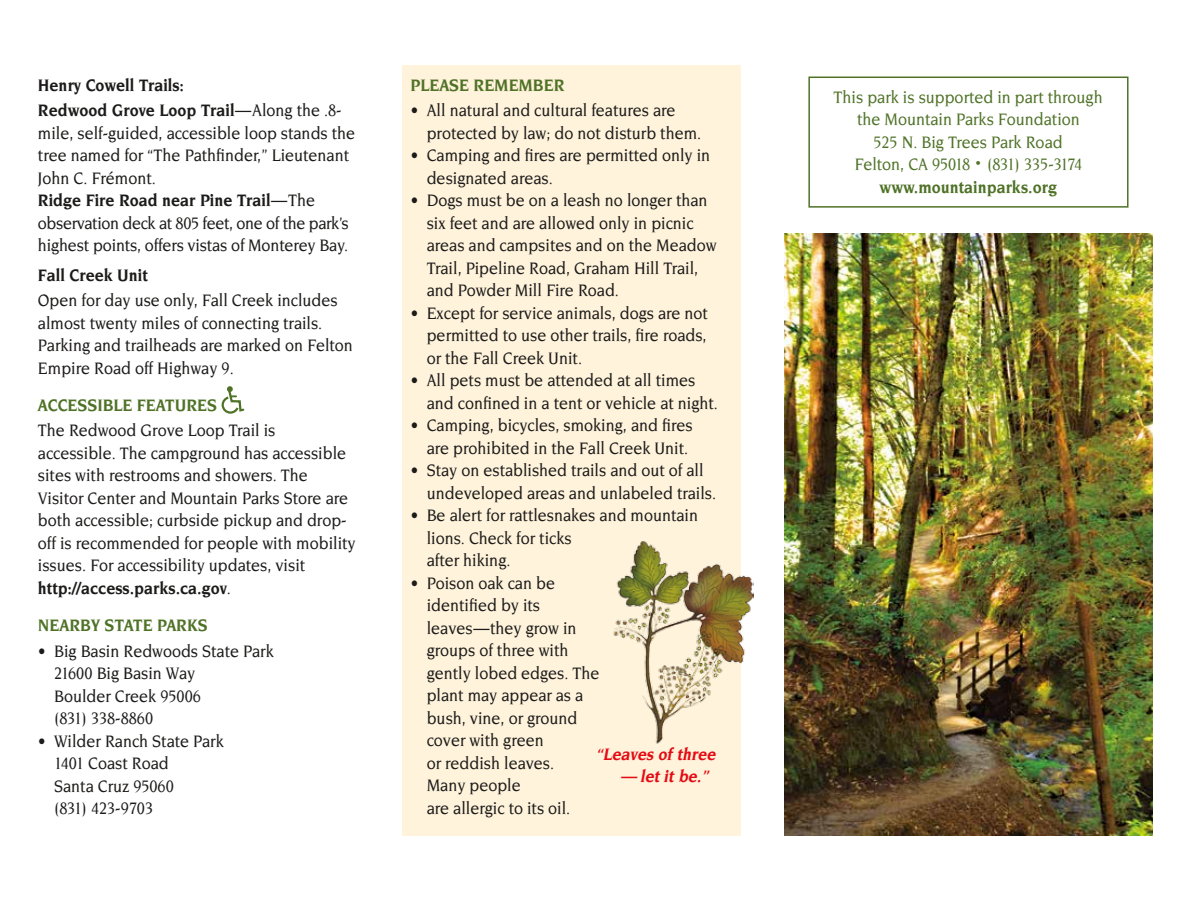
<style>
.page{position:relative;width:1188px;height:918px;background:#fff}
.page>*{position:absolute;margin:0;border:0;box-sizing:border-box;transform-origin:0 0}
.t1{font:500 18px/22.5px "Novarese";color:#1c1b1a;scale:.9 1}
.t2{font:500 18px/22.5px "Novarese";color:#4f7227;text-align:center;scale:.9 1}
.t3{font:700 18px "Novarese";color:#4f7227;scale:.9 1}
.t4{font:700 18px "Novarese";color:#1c1b1a;scale:.9 1}
.t5{font:italic 700 18px "Novarese";color:#e50b14;scale:.9 1}
.s1{font-weight:700}
.s2{font-weight:700;font-size:27px}
</style>
<div class="page">
<div style="left:403px;top:65px;width:338px;height:771px;background:#fff3db"></div>
<svg style="left:221px;top:386px;width:24px;height:28px"></svg>
<img style="left:613px;top:541px;width:140px;height:203px">
<img style="left:784px;top:233px;width:369px;height:603px">
<div style="left:808px;top:77px;width:321px;height:131px;border:2px solid #4f7227"></div>
<h3 class="t4" style="left:38px;top:75px;width:164px">Henry Cowell Trails:</h3>
<p class="t1" style="left:38px;top:99px;width:354px"><span class="s1">Redwood Grove Loop Trail</span> — Along the .8- mile, self-guided, accessible loop stands the tree named for “The Pathfinder,” Lieutenant John C. Frémont.</p>
<p class="t1" style="left:38px;top:189px;width:347px"><span class="s1">Ridge Fire Road near Pine Trail</span> — The observation deck at 805 feet, one of the park’s highest points, offers vistas of Monterey Bay.</p>
<h3 class="t4" style="left:38px;top:265px;width:124px">Fall Creek Unit</h3>
<p class="t1" style="left:38px;top:289px;width:352px">Open for day use only, Fall Creek includes almost twenty miles of connecting trails.<br>Parking and trailheads are marked on Felton Empire Road off Highway 9.</p>
<h2 class="t3" style="left:38px;top:395px;width:201px">ACCESSIBLE FEATURES</h2>
<p class="t1" style="left:38px;top:419px;width:355px">The Redwood Grove Loop Trail is accessible. The campground has accessible sites with restrooms and showers. The Visitor Center and Mountain Parks Store are both accessible; curbside pickup and drop&shy;off is recommended for people with mobility issues. For accessibility updates, visit <span class="s1">http://access.parks.ca.gov</span>.</p>
<h2 class="t3" style="left:38px;top:615px;width:190px">NEARBY STATE PARKS</h2>
<p class="t1" style="left:54px;top:639px;width:246px;text-indent:-16px">• Big Basin Redwoods State Park<br>21600 Big Basin Way<br>Boulder Creek 95006<br>(831) 338-8860</p>
<p class="t1" style="left:54px;top:729px;width:190px;text-indent:-16px">• Wilder Ranch State Park<br>1401 Coast Road<br>Santa Cruz 95060<br>(831) 423-9703</p>
<h2 class="t3" style="left:411px;top:75px;width:173px">PLEASE REMEMBER</h2>
<p class="t1" style="left:427px;top:99px;width:306px;text-indent:-16px">• All natural and cultural features are protected by law; do not disturb them.</p>
<p class="t1" style="left:427px;top:144px;width:317px;text-indent:-16px">• Camping and fires are permitted only in designated areas.</p>
<p class="t1" style="left:427px;top:189px;width:324px;text-indent:-16px">• Dogs must be on a leash no longer than six feet and are allowed only in picnic areas and campsites and on the Meadow Trail, Pipeline Road, Graham Hill Trail, and Powder Mill Fire Road.</p>
<p class="t1" style="left:427px;top:302px;width:314px;text-align:justify;text-indent:-16px">• Except for service animals, dogs are not permitted to use other trails, fire roads, or the Fall Creek Unit.</p>
<p class="t1" style="left:427px;top:369px;width:325px;text-indent:-16px">• All pets must be attended at all times and confined in a tent or vehicle at night.</p>
<p class="t1" style="left:411px;top:414px;width:315px;text-align:right">• Camping, bicycles, smoking, and fires are prohibited in the Fall Creek Unit.</p>
<p class="t1" style="left:427px;top:459px;width:323px;text-indent:-16px">• Stay on established trails and out of all undeveloped areas and unlabeled trails.</p>
<p class="t1" style="left:427px;top:504px;width:303px;text-indent:-16px">• Be alert for rattlesnakes and mountain lions. Check for ticks<br>after hiking.</p>
<p class="t1" style="left:427px;top:572px;width:194px;text-indent:-16px">• Poison oak can be identified by its<br>leaves — they grow in groups of three with gently lobed edges. The plant may appear as a bush, vine, or ground cover with green<br>or reddish leaves.<br>Many people<br>are allergic to its oil.</p>
<p class="t5" style="left:596px;top:744px;width:138px">“Leaves of three</p>
<p class="t5" style="left:620px;top:766px;width:103px">— let it be.”</p>
<p class="t2" style="left:834px;top:86px;width:301px">This park is supported in part through the Mountain Parks Foundation<br>525 N. Big Trees Park Road<br>Felton, CA 95018 <span class="s2">·</span> (831) 335-3174 <span class="s1">www.mountainparks.org</span></p>
</div>
